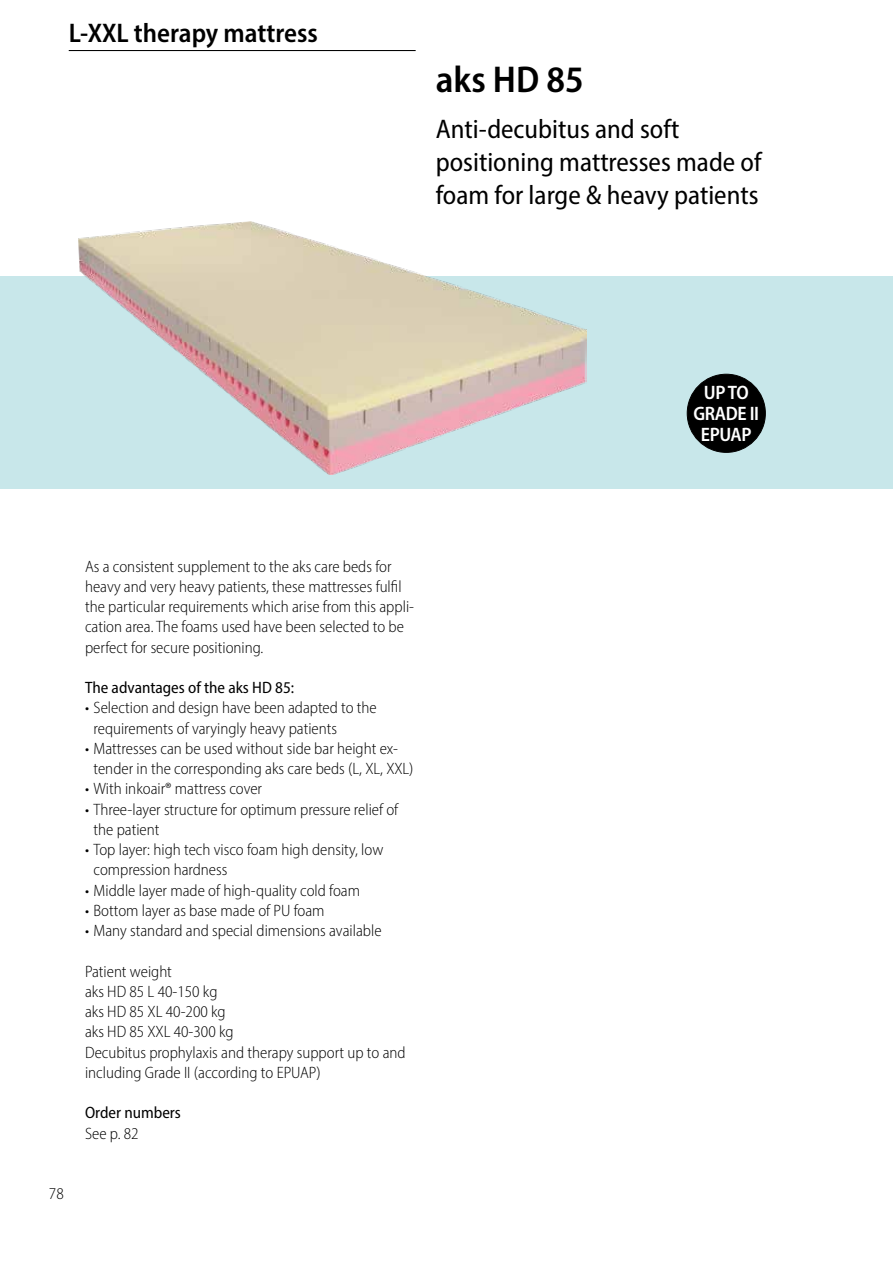
<style>
.page{position:relative;width:893px;height:1263px;background:#fff}
.page>*{position:absolute;margin:0;border:0;box-sizing:border-box;transform-origin:0 0}
.t1{font:600 semi-condensed 37.5px "Myriad Pro";color:#000}
.t2{font:semi-condensed 27px/33px "Myriad Pro";color:#000}
.t3{font:600 semi-condensed 27px "Myriad Pro";color:#000}
.t4{font:600 semi-condensed 19.5px/21px "Myriad Pro";letter-spacing:-.02em;color:#fff;text-align:center}
.t5{font:300 semi-condensed 16.5px/20.2px "Myriad Pro";color:#000}
.t6{font:semi-condensed 16.5px "Myriad Pro";color:#000}
</style>
<div class="page">
<div style="left:0;top:276px;width:893px;height:213px;background:#c8e7ea"></div>
<img style="left:79px;top:221px;width:507px;height:253px">
<div style="left:687px;top:374px;width:78px;height:78px;background:#000;border-radius:50%"></div>
<div style="left:687px;top:374px;width:79px;height:79px;border:1px solid #000;border-radius:50%"></div>
<hr style="left:69px;top:50px;width:347px;height:1px;background:#000">
<h2 class="t3" style="left:69px;top:16px;width:251px">L-XXL therapy mattress</h2>
<h1 class="t1" style="left:436px;top:56px;width:150px">aks HD 85</h1>
<h2 class="t2" style="left:436px;top:112px;width:327px">Anti-decubitus and soft positioning mattresses made of foam for large &amp; heavy patients</h2>
<p class="t5" style="left:49px;top:1183px;width:16px">78</p>
<p class="t5" style="left:85px;top:556px;width:331px">As a consistent supplement to the aks care beds for heavy and very heavy patients, these mattresses fulfil the particular requirements which arise from this appli&shy;cation area. The foams used have been selected to be perfect for secure positioning.</p>
<p class="t6" style="left:85px;top:677px;width:211px">The advantages of the aks HD 85:</p>
<p class="t5" style="left:94px;top:698px;width:285px;text-indent:-8px">• Selection and design have been adapted to the requirements of varyingly heavy patients</p>
<p class="t5" style="left:94px;top:738px;width:322px;text-indent:-8px">• Mattresses can be used without side bar height ex&shy;tender in the corresponding aks care beds (L, XL, XXL)</p>
<p class="t5" style="left:85px;top:778px;width:179px">• With inkoair® mattress cover</p>
<p class="t5" style="left:94px;top:799px;width:306px;text-indent:-8px">• Three-layer structure for optimum pressure relief of the patient</p>
<p class="t5" style="left:94px;top:839px;width:291px;text-indent:-8px">• Top layer: high tech visco foam high density, low compression hardness</p>
<p class="t5" style="left:85px;top:880px;width:277px">• Middle layer made of high-quality cold foam</p>
<p class="t5" style="left:85px;top:900px;width:241px">• Bottom layer as base made of PU foam</p>
<p class="t5" style="left:85px;top:920px;width:298px">• Many standard and special dimensions available</p>
<p class="t5" style="left:85px;top:961px;width:322px">Patient weight<br>aks HD 85 L 40-150 kg<br>aks HD 85 XL 40-200 kg<br>aks HD 85 XXL 40-300 kg<br>Decubitus prophylaxis and therapy support up to and including Grade II (according to EPUAP)</p>
<p class="t6" style="left:85px;top:1103px;width:97px">Order numbers</p>
<p class="t5" style="left:85px;top:1123px;width:55px">See p. 82</p>
<p class="t4" style="left:693px;top:381px;width:67px">UP TO<br>GRADE II<br>EPUAP</p>
</div>
